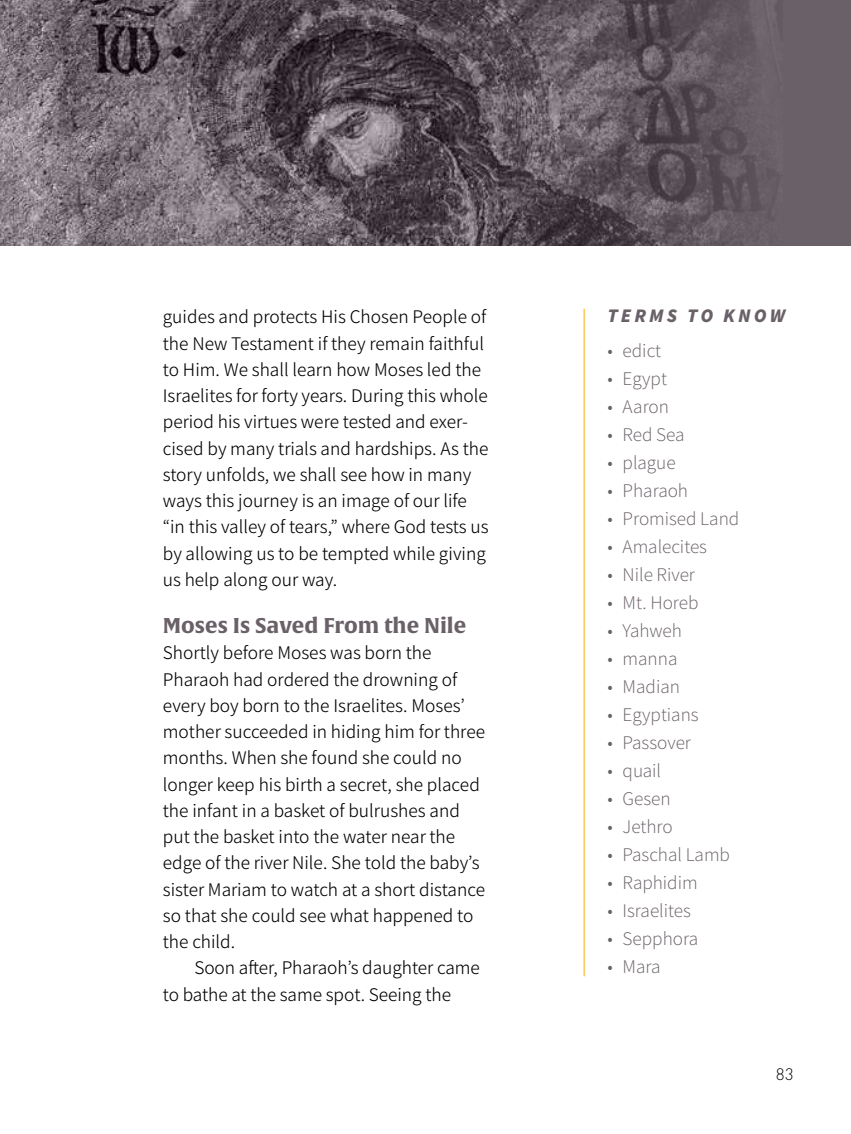
<style>
.page{position:relative;width:851px;height:1134px;background:#fff}
.page>*{position:absolute;margin:0;border:0;box-sizing:border-box;transform-origin:0 0}
.t1{font:700 21px "Alverata";color:#6a6168}
.t2{font:19.25px/26.2px "Source Sans Variable";color:#000}
.t3{font:19.25px "Source Sans Variable";letter-spacing:-.005em;color:#6a6168}
.t4{font:italic 19.25px "Source Sans Variable";letter-spacing:.16em;color:#6a6168}
.t5{font:300 17.5px "Futura PT";color:#000}
</style>
<div class="page">
<div style="left:0;top:0;width:850px;height:246px;background:#6a6168"></div>
<img style="left:0;top:0;width:769px;height:246px">
<hr style="left:583px;top:309px;width:2px;height:667px;background:#fc6">
<p class="t2" style="left:163px;top:304px;width:327px">guides and protects His Chosen People of the New Testament if they remain faithful to Him. We shall learn how Moses led the Israelites for forty years. During this whole period his virtues were tested and exer&shy;cised by many trials and hardships. As the story unfolds, we shall see how in many ways this journey is an image of our life “in this valley of tears,” where God tests us by allowing us to be tempted while giving us help along our way.</p>
<p class="t1" style="left:163px;top:612px;width:305px">Moses Is Saved From the Nile</p>
<p class="t2" style="left:163px;top:640px;width:324px">Shortly before Moses was born the Pharaoh had ordered the drowning of every boy born to the Israelites. Moses’ mother succeeded in hiding him for three months. When she found she could no longer keep his birth a secret, she placed the infant in a basket of bulrushes and put the basket into the water near the edge of the river Nile. She told the baby’s sister Mariam to watch at a short distance so that she could see what happened to the child.</p>
<p class="t2" style="left:163px;top:955px;width:318px;text-indent:31px">Soon after, Pharaoh’s daughter came to bathe at the same spot. Seeing the</p>
<p class="t4" style="left:607px;top:304px;width:179px">TERMS TO KNOW</p>
<p class="t3" style="left:607px;top:339px;width:55px">• edict</p>
<p class="t3" style="left:607px;top:367px;width:61px">• Egypt</p>
<p class="t3" style="left:607px;top:395px;width:63px">• Aaron</p>
<p class="t3" style="left:607px;top:423px;width:79px">• Red Sea</p>
<p class="t3" style="left:607px;top:451px;width:70px">• plague</p>
<p class="t3" style="left:607px;top:479px;width:82px">• Pharaoh</p>
<p class="t3" style="left:607px;top:507px;width:133px">• Promised Land</p>
<p class="t3" style="left:607px;top:535px;width:101px">• Amalecites</p>
<p class="t3" style="left:607px;top:563px;width:89px">• Nile River</p>
<p class="t3" style="left:607px;top:591px;width:92px">• Mt. Horeb</p>
<p class="t3" style="left:607px;top:619px;width:76px">• Yahweh</p>
<p class="t3" style="left:607px;top:647px;width:71px">• manna</p>
<p class="t3" style="left:607px;top:675px;width:74px">• Madian</p>
<p class="t3" style="left:607px;top:703px;width:93px">• Egyptians</p>
<p class="t3" style="left:607px;top:731px;width:85px">• Passover</p>
<p class="t3" style="left:607px;top:759px;width:55px">• quail</p>
<p class="t3" style="left:607px;top:787px;width:65px">• Gesen</p>
<p class="t3" style="left:607px;top:815px;width:67px">• Jethro</p>
<p class="t3" style="left:607px;top:843px;width:124px">• Paschal Lamb</p>
<p class="t3" style="left:607px;top:871px;width:92px">• Raphidim</p>
<p class="t3" style="left:607px;top:899px;width:85px">• Israelites</p>
<p class="t3" style="left:607px;top:927px;width:92px">• Sepphora</p>
<p class="t3" style="left:607px;top:955px;width:55px">• Mara</p>
<p class="t5" style="left:775px;top:1064px;width:20px">83</p>
</div>
